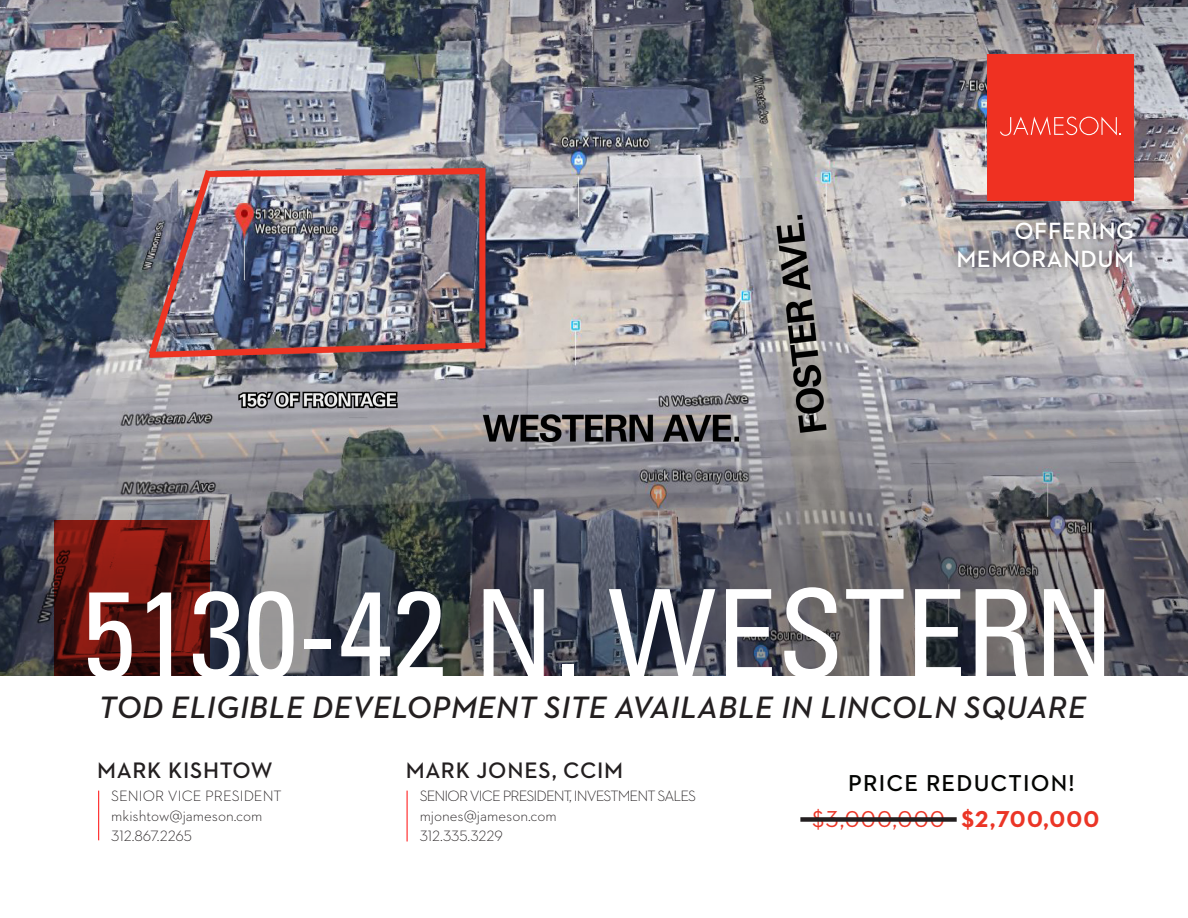
<style>
.page{position:relative;width:1188px;height:918px;background:#fff}
.page>*{position:absolute;margin:0;border:0;box-sizing:border-box;transform-origin:0 0}
.t1{font:condensed 121.5px "Univers LT Std";color:#fff}
.t2{font:italic 600 31.5px "Neutraface 2 Text";letter-spacing:.02em;color:#231f20}
.t3{font:600 24px/28.8px "Neutraface 2 Text";letter-spacing:.02em;color:#fff;text-align:right}
.t4{font:600 23.4px "Neutraface 2 Text";letter-spacing:.05em;color:#040503}
.t5{font:23.4px "Neutraface 2 Text";letter-spacing:.05em;color:#eb3526}
.t6{font:700 23.4px "Neutraface 2 Text";letter-spacing:.05em;color:#eb3526}
.t7{font:600 22.8px "Neutraface 2 Text";letter-spacing:.025em;color:#231f20}
.t8{font:300 15.15px "Neutraface 2 Text";color:#231f20}
.t9{font:300 15.15px "Neutraface 2 Text";letter-spacing:-.06em;color:#231f20}
</style>
<div class="page">
<svg style="left:0;top:290px;width:1188px;height:386px;background:#77777e"></svg>
<img style="left:0;top:0;width:1188px;height:290px">
<div style="left:987px;top:54px;width:147px;height:147px;background:#ef3122"></div>
<svg style="left:1000px;top:116px;width:121px;height:20px"></svg>
<div style="left:944px;top:208px;width:202px;height:73px;background:#231f20;opacity:.75"></div>
<svg style="left:54px;top:520px;width:156px;height:156px;background:#60130e"></svg>
<hr style="left:98px;top:791px;width:1px;height:49px;background:#f33">
<hr style="left:407px;top:791px;width:1px;height:50px;background:#f33">
<div style="left:800px;top:817px;width:157px;height:5px;background:#231f20"></div>
<p class="t3" style="left:956px;top:216px;width:179px">OFFERING<br>MEMORANDUM</p>
<p class="t1" style="left:82px;top:557px;width:1034px">5130-42 N. WESTERN</p>
<p class="t2" style="left:99px;top:688px;width:989px">TOD ELIGIBLE DEVELOPMENT SITE AVAILABLE IN LINCOLN SQUARE</p>
<h2 class="t7" style="left:97px;top:756px;width:177px">MARK KISHTOW</h2>
<p class="t8" style="left:111px;top:786px;width:172px">SENIOR VICE PRESIDENT</p>
<p class="t8" style="left:111px;top:806px;width:153px">mkishtow@jameson.com</p>
<p class="t8" style="left:111px;top:826px;width:82px">312.867.2265</p>
<h2 class="t7" style="left:406px;top:756px;width:219px">MARK JONES, CCIM</h2>
<p class="t9" style="left:420px;top:786px;width:278px">SENIOR VICE PRESIDENT, INVESTMENT SALES</p>
<p class="t8" style="left:420px;top:806px;width:139px">mjones@jameson.com</p>
<p class="t8" style="left:420px;top:826px;width:85px">312.335.3229</p>
<p class="t4" style="left:848px;top:768px;width:228px">PRICE REDUCTION!</p>
<p class="t5" style="left:812px;top:805px;width:134px">$3,000,000</p>
<p class="t6" style="left:961px;top:805px;width:139px">$2,700,000</p>
</div>
